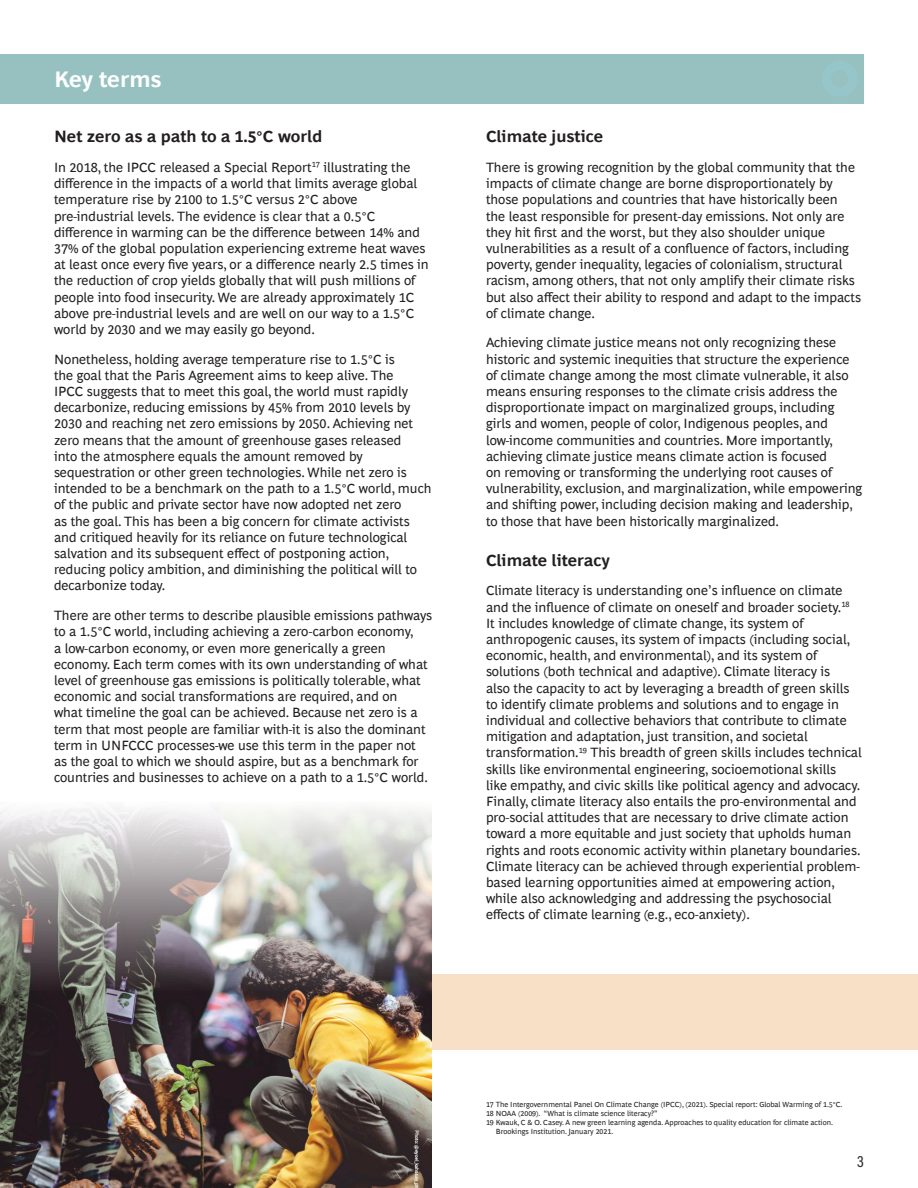
<style>
.page{position:relative;width:918px;height:1188px;background:#fff}
.page>*{position:absolute;margin:0;border:0;box-sizing:border-box;transform-origin:0 0}
.t1{font:700 22.5px "Henderson BCG Sans";letter-spacing:-.005em;color:#fff}
.Body_header{font:700 16.5px "Henderson BCG Sans";color:#231f20}
.t2{font:16.5px "Acumin Variable Concept";color:#333}
.Body_copy{font:13.5px/16.2px "Henderson BCG Sans";color:#231f20}
.Footer_text{font:7.5px/9px "Henderson BCG Sans";color:#231f20}
</style>
<div class="page">
<div style="left:0;top:54px;width:864px;height:50px;background:#97c1c1"></div>
<img style="left:0;top:808px;width:432px;height:380px">
<div style="left:432px;top:974px;width:486px;height:76px;background:#f7e0c6"></div>
<p class="t1" style="left:54px;top:63px;width:109px">Key terms</p>
<p class="Body_header" style="left:54px;top:125px;width:270px">Net zero as a path to a 1.5°C world</p>
<p class="Body_copy" style="left:54px;top:158px;width:376px">In 2018, the IPCC released a Special Report<sup>17</sup> illustrating the difference in the impacts of a world that limits average global temperature rise by 2100 to 1.5°C versus 2°C above pre-industrial levels. The evidence is clear that a 0.5°C difference in warming can be the difference between 14% and 37% of the global population experiencing extreme heat waves at least once every five years, or a difference nearly 2.5 times in the reduction of crop yields globally that will push millions of people into food insecurity. We are already approximately 1C above pre-industrial levels and are well on our way to a 1.5°C world by 2030 and we may easily go beyond.</p>
<p class="Body_copy" style="left:54px;top:350px;width:379px">Nonetheless, holding average temperature rise to 1.5°C is<br>the goal that the Paris Agreement aims to keep alive. The<br>IPCC suggests that to meet this goal, the world must rapidly decarbonize, reducing emissions by 45% from 2010 levels by 2030 and reaching net zero emissions by 2050. Achieving net zero means that the amount of greenhouse gases released<br>into the atmosphere equals the amount removed by sequestration or other green technologies. While net zero is intended to be a benchmark on the path to a 1.5°C world, much of the public and private sector have now adopted net zero<br>as the goal. This has been a big concern for climate activists and critiqued heavily for its reliance on future technological salvation and its subsequent effect of postponing action, reducing policy ambition, and diminishing the political will to decarbonize today.</p>
<p class="Body_copy" style="left:54px;top:606px;width:379px">There are other terms to describe plausible emissions pathways to a 1.5°C world, including achieving a zero-carbon economy,<br>a low-carbon economy, or even more generically a green economy. Each term comes with its own understanding of what level of greenhouse gas emissions is politically tolerable, what economic and social transformations are required, and on<br>what timeline the goal can be achieved. Because net zero is a term that most people are familiar with-it is also the dominant term in UNFCCC processes-we use this term in the paper not as the goal to which we should aspire, but as a benchmark for countries and businesses to achieve on a path to a 1.5°C world.</p>
<p class="Body_header" style="left:486px;top:125px;width:119px">Climate justice</p>
<p class="Body_copy" style="left:486px;top:158px;width:377px">There is growing recognition by the global community that the impacts of climate change are borne disproportionately by those populations and countries that have historically been<br>the least responsible for present-day emissions. Not only are they hit first and the worst, but they also shoulder unique vulnerabilities as a result of a confluence of factors, including poverty, gender inequality, legacies of colonialism, structural racism, among others, that not only amplify their climate risks but also affect their ability to respond and adapt to the impacts of climate change.</p>
<p class="Body_copy" style="left:486px;top:334px;width:378px">Achieving climate justice means not only recognizing these historic and systemic inequities that structure the experience of climate change among the most climate vulnerable, it also means ensuring responses to the climate crisis address the disproportionate impact on marginalized groups, including girls and women, people of color, Indigenous peoples, and low-income communities and countries. More importantly, achieving climate justice means climate action is focused<br>on removing or transforming the underlying root causes of vulnerability, exclusion, and marginalization, while empowering and shifting power, including decision making and leadership, to those that have been historically marginalized.</p>
<p class="Body_header" style="left:486px;top:548px;width:125px">Climate literacy</p>
<p class="Body_copy" style="left:486px;top:582px;width:377px">Climate literacy is understanding one’s influence on climate and the influence of climate on oneself and broader society.<sup>18<br></sup>It includes knowledge of climate change, its system of anthropogenic causes, its system of impacts (including social, economic, health, and environmental), and its system of solutions (both technical and adaptive). Climate literacy is<br>also the capacity to act by leveraging a breadth of green skills to identify climate problems and solutions and to engage in individual and collective behaviors that contribute to climate mitigation and adaptation, just transition, and societal transformation.<sup>19</sup> This breadth of green skills includes technical skills like environmental engineering, socioemotional skills<br>like empathy, and civic skills like political agency and advocacy.<br>Finally, climate literacy also entails the pro-environmental and pro-social attitudes that are necessary to drive climate action toward a more equitable and just society that upholds human rights and roots economic activity within planetary boundaries.<br>Climate literacy can be achieved through experiential problem&shy;based learning opportunities aimed at empowering action, while also acknowledging and addressing the psychosocial effects of climate learning (e.g., eco-anxiety).</p>
<p class="Footer_text" style="left:486px;top:1099px;width:358px">17 The Intergovernmental Panel On Climate Change (IPCC), (2021). Special report: Global Warming of 1.5°C.</p>
<p class="Footer_text" style="left:486px;top:1108px;width:173px">18 NOAA (2009). “What is climate science literacy?”</p>
<p class="Footer_text" style="left:496px;top:1117px;width:339px;text-indent:-10px">19 Kwauk, C &amp; O. Casey. A new green learning agenda. Approaches to quality education for climate action.<br>Brookings Institution. January 2021.</p>
<p class="t2" style="left:857px;top:1150px;width:8px">3</p>
</div>
